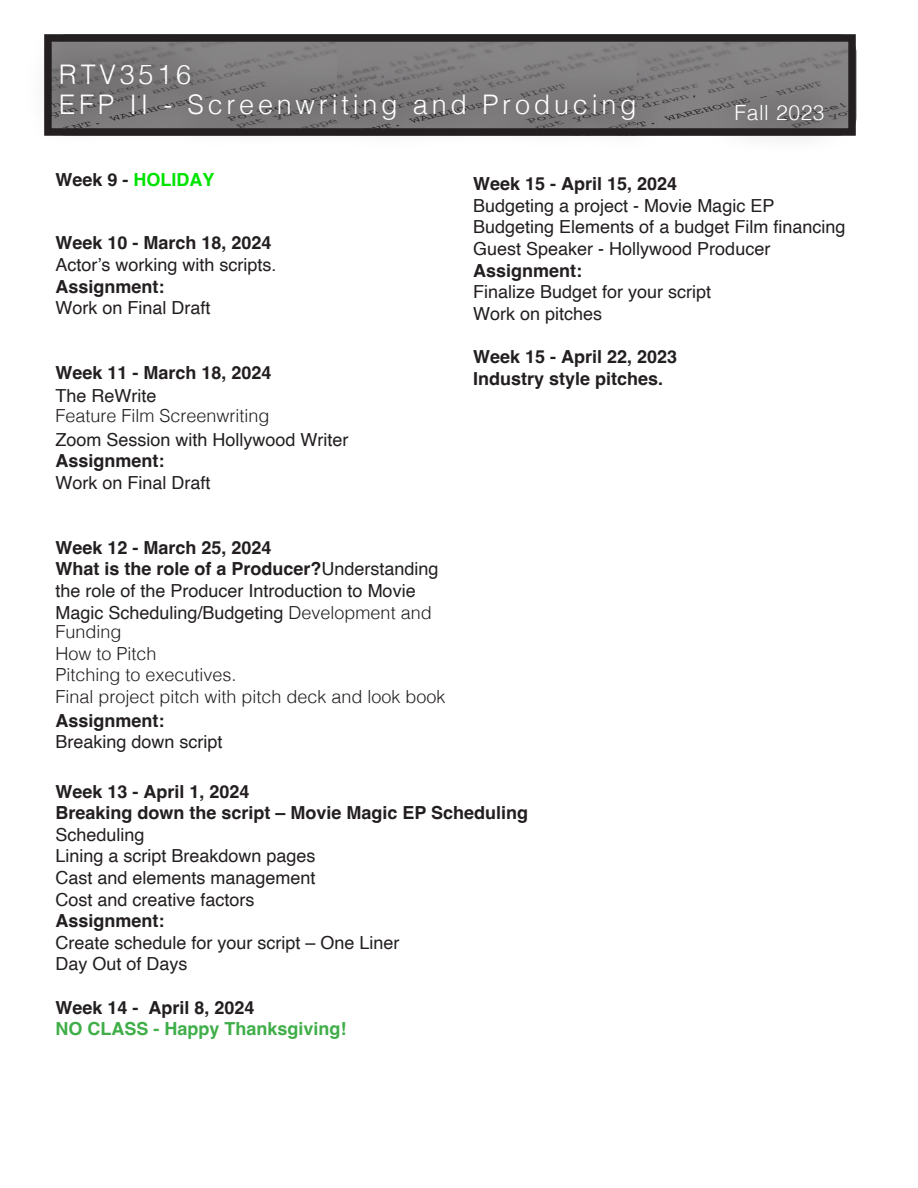
<style>
.page{position:relative;width:918px;height:1188px;background:#fff}
.page>*{position:absolute;margin:0;border:0;box-sizing:border-box;transform-origin:0 0}
.t1{font:300 27px "Helvetica";letter-spacing:.14em;color:#fff}
.t2{font:300 21px "Helvetica";letter-spacing:.03em;color:#fff}
.t3{font:18px/21.6px "Helvetica";color:#231f20}
.t4{font:300 18px/21.6px "Helvetica";color:#231f20}
.t5{font:700 18px/22.6px "Helvetica";color:#231f20}
.t6{font:700 18px/21.6px "Helvetica";color:#40ae49}
.t7{font:700 18px "Helvetica";color:#00e300}
.s1{color:#231f20}
.s2{font-weight:700}
.s3{font-weight:400}
.s4{font-weight:300}
</style>
<div class="page">
<svg style="left:49px;top:35px;width:807px;height:100px;background:#817f81"></svg>
<div style="left:701px;top:69px;width:157px;height:87px;background:#231f20;opacity:.59"></div>
<div style="left:25px;top:29px;width:645px;height:125px;background:#231f20;opacity:.59"></div>
<div style="left:44px;top:34px;width:812px;height:102px;border:8px solid #231f20"></div>
<p class="t1" style="left:59px;top:51px;width:134px">RTV3516</p>
<p class="t1" style="left:59px;top:81px;width:579px">EFP II - Screenwriting and Producing</p>
<p class="t2" style="left:734px;top:94px;width:92px">Fall 2023</p>
<p class="t7" style="left:55px;top:168px;width:161px"><span class="s1">Week 9 -</span> HOLIDAY</p>
<p class="t3" style="left:55px;top:233px;width:223px"><span class="s2">Week 10 - March 18, 2024<br></span>Actor’s working with scripts.<br><span class="s2">Assignment:<br></span>Work on Final Draft</p>
<p class="t5" style="left:55px;top:363px;width:218px">Week 11 - March 18, 2024<br><span class="s3">The ReWrite</span></p>
<p class="t3" style="left:55px;top:405px;width:295px;line-height:23.5px"><span class="s4">Feature Film Screenwriting<br></span>Zoom Session with Hollywood Writer</p>
<p class="t3" style="left:55px;top:451px;width:157px"><span class="s2">Assignment:<br></span>Work on Final Draft</p>
<p class="t3" style="left:473px;top:174px;width:374px"><span class="s2">Week 15 - April 15, 2024<br></span>Budgeting a project - Movie Magic EP<br>Budgeting Elements of a budget Film financing<br>Guest Speaker - Hollywood Producer<br><span class="s2">Assignment:<br></span>Finalize Budget for your script<br>Work on pitches</p>
<p class="t5" style="left:473px;top:348px;width:206px;line-height:21.6px">Week 15 - April 22, 2023<br>Industry style pitches.</p>
<p class="t3" style="left:55px;top:537px;width:385px"><span class="s2">Week 12 - March 25, 2024<br>What is the role of a Producer?</span>Understanding the role of the Producer Introduction to Movie Magic Scheduling/Budgeting <span class="s4">Development and</span></p>
<p class="t4" style="left:55px;top:620px;width:392px">Funding<br>How to Pitch<br>Pitching to executives.<br>Final project pitch with pitch deck and look book</p>
<p class="t3" style="left:55px;top:710px;width:169px"><span class="s2">Assignment:<br></span>Breaking down script</p>
<p class="t3" style="left:55px;top:781px;width:474px"><span class="s2">Week 13 - April 1, 2024<br>Breaking down the script – Movie Magic EP Scheduling<br></span>Scheduling<br>Lining a script Breakdown pages<br>Cast and elements management<br>Cost and creative factors<br><span class="s2">Assignment:<br></span>Create schedule for your script – One Liner<br>Day Out of Days</p>
<p class="t6" style="left:55px;top:998px;width:293px"><span class="s1">Week 14 - April 8, 2024<br></span>NO CLASS - Happy Thanksgiving!</p>
</div>
